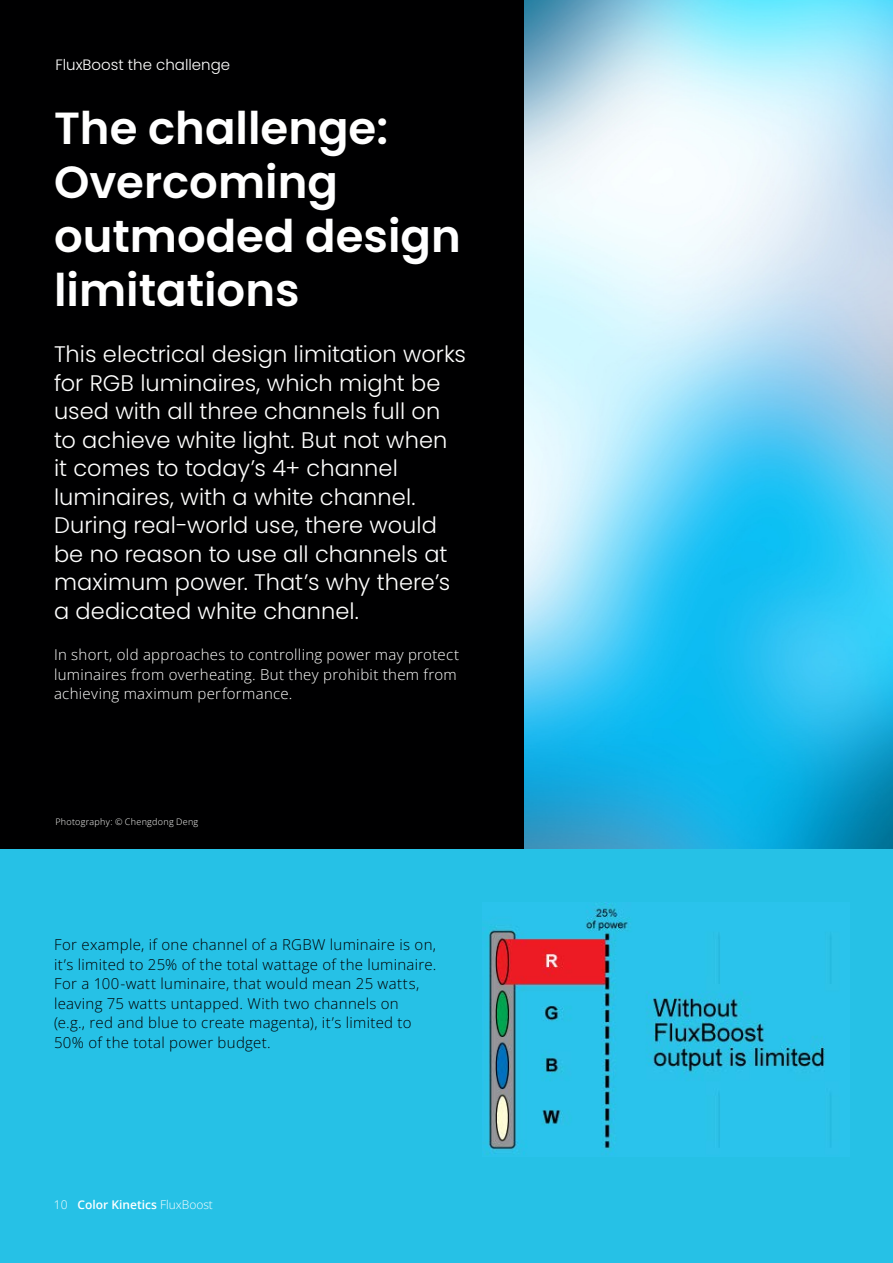
<style>
.page{position:relative;width:893px;height:1263px;background:#fff}
.page>*{position:absolute;margin:0;border:0;box-sizing:border-box;transform-origin:0 0}
.t1{font:600 45px/54px "Poppins";color:#fff}
.Body_Copy{font:300 22.5px/28.5px "Poppins";letter-spacing:.005em;color:#fff}
.t2{font:15px/19.5px "Open Sans";letter-spacing:.02em;color:#000001}
.t3{font:15px/19.5px "Open Sans";letter-spacing:.02em;color:#fff}
.t4{font:300 15px "Poppins";color:#fff}
.t5{font:600 12px "Open Sans";color:#fff}
.t6{font:12px "Open Sans";color:#fff}
.t7{font:9px "Open Sans";letter-spacing:.03em;color:#fff}
.s1{font-weight:400}
</style>
<div class="page">
<div style="left:0;top:0;width:893px;height:853px;background:#000001"></div>
<img style="left:524px;top:0;width:369px;height:849px">
<div style="left:0;top:849px;width:893px;height:414px;background:#26c1e6"></div>
<img style="left:482px;top:902px;width:343px;height:253px">
<p class="t4" style="left:55px;top:56px;width:176px">FluxBoost the challenge</p>
<p class="t1" style="left:54px;top:101px;width:408px">The challenge:<br>Overcoming outmoded design limitations</p>
<p class="Body_Copy" style="left:54px;top:340px;width:413px">This electrical design limitation works for RGB luminaires, which might be used with all three channels full on to achieve white light. But not when it comes to today’s 4+ channel luminaires, with a white channel.<br>During real-world use, there would be no reason to use all channels at maximum power. That’s why there’s a dedicated white channel.</p>
<p class="t3" style="left:54px;top:644px;width:407px">In short, old approaches to controlling power may protect luminaires from overheating. But they prohibit them from achieving maximum performance.</p>
<p class="t7" style="left:55px;top:816px;width:144px">Photography: © Chengdong Deng</p>
<p class="t2" style="left:54px;top:935px;width:384px">For example, if one channel of a RGBW luminaire is on, it’s limited to 25% of the total wattage of the luminaire.<br>For a 100-watt luminaire, that would mean 25 watts, leaving 75 watts untapped. With two channels on<br>(e.g., red and blue to create magenta), it’s limited to 50% of the total power budget.</p>
<p class="t6" style="left:54px;top:1196px;width:15px">10</p>
<p class="t5" style="left:78px;top:1196px;width:137px">Color Kinetics <span class="s1">FluxBoost</span></p>
</div>
